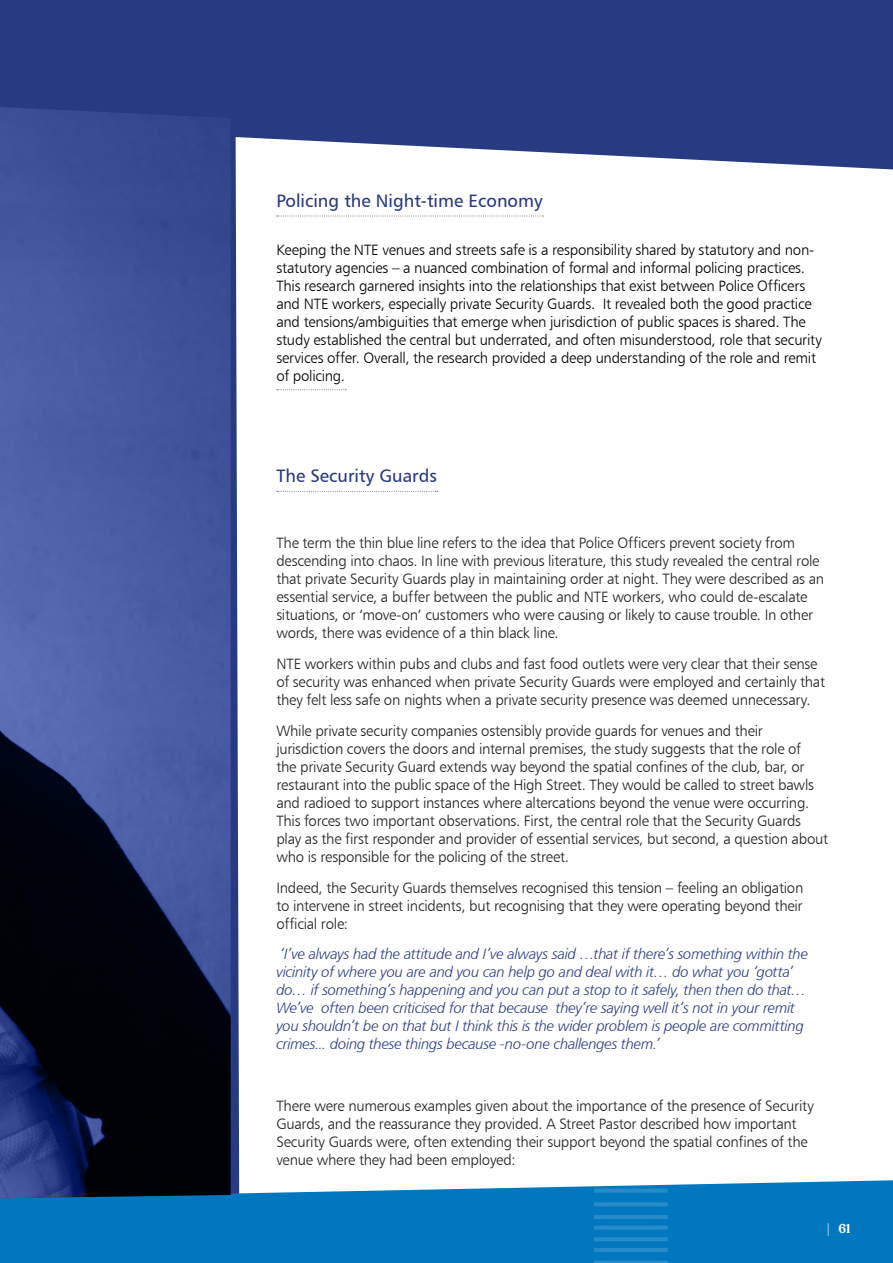
<style>
.page{position:relative;width:893px;height:1263px;background:#fff}
.page>*{position:absolute;margin:0;border:0;box-sizing:border-box;transform-origin:0 0}
.H2_2023{font:18px "Humanist 777 BT Roman B";color:#273a82}
.text_10pt_Humanist_L{font:15px/18px "Humanist 777 BT Light B";letter-spacing:-.015em;color:#231f20}
.H2_2023-2{font:15px/18px "Humanist 777 BT Light B";letter-spacing:-.02em;color:#000}
.text_10pt_Humanist_L-2{font:15px/18px "Humanist 777 BT Light Italic B";letter-spacing:-.02em;color:#273a82}
.t1{font:600 12.75px "Recoleta";color:#fff}
.s1{font-family:"Humanist 777 BT Light B";font-weight:400}
</style>
<div class="page">
<svg style="left:239px;top:0;width:654px;height:170px;background:#3c4d8e"></svg>
<svg style="left:0;top:1180px;width:893px;height:83px;background:#1180c3"></svg>
<div style="left:594px;top:1188px;width:74px;height:5px;background:#268bc8"></div>
<hr style="left:594px;top:1202px;width:74px;height:4px;background:#268bc8">
<hr style="left:594px;top:1215px;width:74px;height:4px;background:#268bc8">
<div style="left:594px;top:1225px;width:74px;height:5px;background:#268bc8"></div>
<hr style="left:594px;top:1237px;width:74px;height:4px;background:#268bc8">
<hr style="left:594px;top:1248px;width:74px;height:4px;background:#268bc8">
<hr style="left:594px;top:1260px;width:74px;height:3px;background:#fff">
<svg style="left:277px;top:216px;width:266px;height:1px"></svg>
<svg style="left:277px;top:389px;width:69px;height:1px"></svg>
<svg style="left:277px;top:491px;width:161px;height:1px"></svg>
<svg style="left:0;top:0;width:239px;height:1210px;background:#304079"></svg>
<p class="H2_2023" style="left:276px;top:190px;width:268px">Policing the Night-time Economy</p>
<p class="H2_2023-2" style="left:276px;top:240px;width:547px">Keeping the NTE venues and streets safe is a responsibility shared by statutory and non&shy;statutory agencies – a nuanced combination of formal and informal policing practices.<br>This research garnered insights into the relationships that exist between Police Officers and NTE workers, especially private Security Guards. It revealed both the good practice and tensions/ambiguities that emerge when jurisdiction of public spaces is shared. The study established the central but underrated, and often misunderstood, role that security services offer. Overall, the research provided a deep understanding of the role and remit of policing.</p>
<p class="H2_2023" style="left:276px;top:465px;width:162px">The Security Guards</p>
<p class="text_10pt_Humanist_L" style="left:276px;top:534px;width:549px">The term the thin blue line refers to the idea that Police Officers prevent society from descending into chaos. In line with previous literature, this study revealed the central role that private Security Guards play in maintaining order at night. They were described as an essential service, a buffer between the public and NTE workers, who could de-escalate situations, or ‘move-on’ customers who were causing or likely to cause trouble. In other words, there was evidence of a thin black line.</p>
<p class="text_10pt_Humanist_L" style="left:276px;top:655px;width:550px">NTE workers within pubs and clubs and fast food outlets were very clear that their sense of security was enhanced when private Security Guards were employed and certainly that they felt less safe on nights when a private security presence was deemed unnecessary.</p>
<p class="text_10pt_Humanist_L" style="left:276px;top:721px;width:553px">While private security companies ostensibly provide guards for venues and their jurisdiction covers the doors and internal premises, the study suggests that the role of<br>the private Security Guard extends way beyond the spatial confines of the club, bar, or restaurant into the public space of the High Street. They would be called to street bawls and radioed to support instances where altercations beyond the venue were occurring.<br>This forces two important observations. First, the central role that the Security Guards play as the first responder and provider of essential services, but second, a question about who is responsible for the policing of the street.</p>
<p class="text_10pt_Humanist_L" style="left:276px;top:878px;width:528px;text-align:justify">Indeed, the Security Guards themselves recognised this tension – feeling an obligation to intervene in street incidents, but recognising that they were operating beyond their official role:</p>
<p class="text_10pt_Humanist_L-2" style="left:276px;top:945px;width:533px">‘I’ve always had the attitude and I’ve always said …that if there’s something within the vicinity of where you are and you can help go and deal with it… do what you ‘gotta’ do… if something’s happening and you can put a stop to it safely, then then do that… We’ve often been criticised for that because they’re saying well it’s not in your remit you shouldn’t be on that but I think this is the wider problem is people are committing crimes... doing these things because -no-one challenges them.’</p>
<p class="text_10pt_Humanist_L" style="left:276px;top:1096px;width:539px">There were numerous examples given about the importance of the presence of Security Guards, and the reassurance they provided. A Street Pastor described how important Security Guards were, often extending their support beyond the spatial confines of the venue where they had been employed:</p>
<p class="t1" style="left:825px;top:1221px;width:27px"><span class="s1">|</span> 61</p>
</div>
